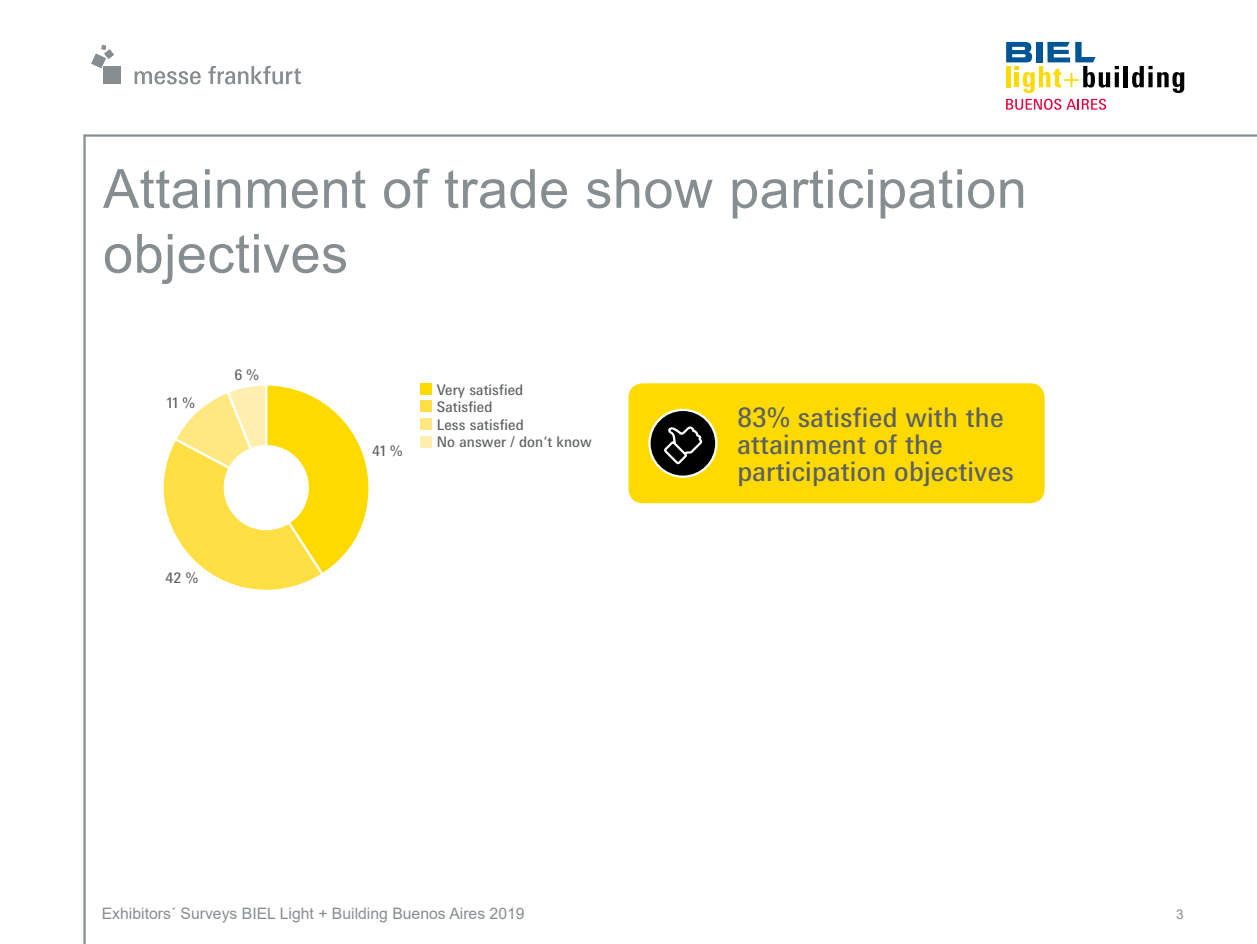
<style>
.page{position:relative;width:1257px;height:944px;background:#fff}
.page>*{position:absolute;margin:0;border:0;box-sizing:border-box;transform-origin:0 0}
.t1{font:54px/64.8px "Arial";letter-spacing:.01em;color:#878e91}
.t2{font:27px/27px "Messe Univers";letter-spacing:.01em;color:#5c6062}
.t3{font:15.75px "Arial";color:#878e91}
.t4{font:14.62px/17.6px "Messe Univers";letter-spacing:.01em;color:#5c6062}
.t5{font:13.5px "Arial";color:#878e91}
</style>
<div class="page">
<div style="left:1123px;top:66px;width:5px;height:21px;background:#000"></div>
<svg style="left:1132px;top:66px;width:52px;height:27px"></svg>
<svg style="left:1006px;top:42px;width:112px;height:51px"></svg>
<svg style="left:1006px;top:99px;width:100px;height:11px"></svg>
<div style="left:103px;top:66px;width:18px;height:18px;background:#878e91"></div>
<svg style="left:91px;top:45px;width:23px;height:23px"></svg>
<svg style="left:135px;top:71px;width:66px;height:13px"></svg>
<svg style="left:208px;top:66px;width:93px;height:18px"></svg>
<hr style="left:83px;top:134px;width:3px;height:810px;background:#878e91">
<hr style="left:85px;top:134px;width:1171px;height:3px;background:#878e91">
<div style="left:420px;top:383px;width:11px;height:11px;background:#ffda00"></div>
<div style="left:420px;top:401px;width:11px;height:11px;background:#ffdf43"></div>
<div style="left:420px;top:418px;width:11px;height:12px;background:#ffe87f"></div>
<div style="left:420px;top:436px;width:11px;height:11px;background:#ffefaf"></div>
<div style="left:628px;top:383px;width:416px;height:120px;background:#ffda00;border-radius:14px"></div>
<svg style="left:649px;top:410px;width:67px;height:67px;background:#1b1b1b"></svg>
<div style="left:648px;top:409px;width:69px;height:69px;border:2px solid #fff;border-radius:50%"></div>
<svg style="left:661px;top:424px;width:44px;height:42px;background:#2b2b2b"></svg>
<svg style="left:163px;top:385px;width:206px;height:205px"></svg>
<div style="left:224px;top:445px;width:85px;height:85px;background:#fff;border:2px solid #fff;border-radius:50%"></div>
<h1 class="t1" style="left:103px;top:156px;width:925px">Attainment of trade show participation objectives</h1>
<p class="t4" style="left:167px;top:394px;width:29px">11 %</p>
<p class="t4" style="left:234px;top:366px;width:26px">6 %</p>
<p class="t4" style="left:165px;top:569px;width:34px">42 %</p>
<p class="t4" style="left:372px;top:442px;width:32px">41 %</p>
<p class="t4" style="left:437px;top:380px;width:157px">Very satisfied<br>Satisfied<br>Less satisfied<br>No answer / don‘t know</p>
<h2 class="t2" style="left:737px;top:404px;width:278px">83% satisfied with the attainment of the participation objectives</h2>
<p class="t3" style="left:102px;top:902px;width:424px">Exhibitors´ Surveys BIEL Light + Building Buenos Aires 2019</p>
<p class="t5" style="left:1176px;top:905px;width:9px">3</p>
</div>
